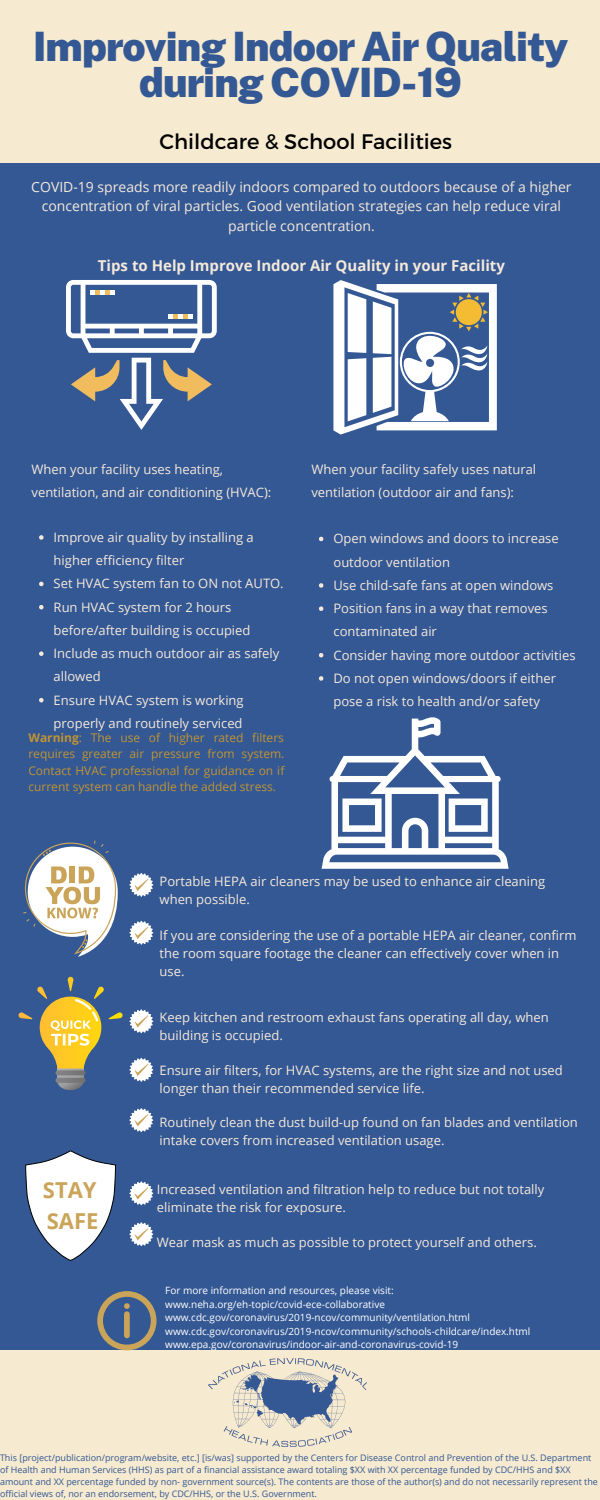
<style>
.page{position:relative;width:600px;height:1500px;background:#345894}
.page>*{position:absolute;margin:0;border:0;box-sizing:border-box;transform-origin:0 0}
.t1{font:900 40.5px/36.8px "Public Sans";letter-spacing:-.02em;color:#345894;text-align:center}
.t2{font:700 22px "Open Sans";color:#caa459}
.t3{font:21px "Montserrat";color:#000}
.t4{font:700 15px "Open Sans";color:#f5e9db}
.t5{font:14px/19.5px "Open Sans";color:#f5e9db;text-align:center}
.t6{font:13px/23.2px "Open Sans";color:#f5e9db}
.t7{font:12px/16.5px "Open Sans";color:#bf9433;text-align:justify}
.t8{font:10px "Open Sans";color:#fff}
.t9{font:9px/12px "Open Sans";color:#345894}
.s1{font-weight:700}
</style>
<div class="page">
<div style="left:0;top:0;width:600px;height:163px;background:#f6ead0"></div>
<svg style="left:129px;top:873px;width:24px;height:24px"></svg>
<svg style="left:129px;top:1058px;width:24px;height:24px"></svg>
<svg style="left:129px;top:1009px;width:24px;height:24px"></svg>
<svg style="left:129px;top:921px;width:24px;height:24px"></svg>
<svg style="left:129px;top:1108px;width:24px;height:24px"></svg>
<div style="left:0;top:1351px;width:600px;height:149px;background:#f6ead0"></div>
<img style="left:208px;top:1358px;width:159px;height:89px">
<svg style="left:23px;top:841px;width:95px;height:116px"></svg>
<svg style="left:18px;top:977px;width:105px;height:113px"></svg>
<svg style="left:66px;top:280px;width:151px;height:150px"></svg>
<svg style="left:333px;top:280px;width:164px;height:155px"></svg>
<svg style="left:26px;top:1151px;width:90px;height:109px"></svg>
<svg style="left:129px;top:1181px;width:24px;height:24px"></svg>
<svg style="left:129px;top:1222px;width:24px;height:24px"></svg>
<svg style="left:322px;top:717px;width:187px;height:152px"></svg>
<svg style="left:97px;top:1291px;width:60px;height:59px"></svg>
<svg style="left:39px;top:535px;width:5px;height:5px"></svg>
<svg style="left:39px;top:582px;width:5px;height:4px"></svg>
<svg style="left:39px;top:605px;width:5px;height:4px"></svg>
<svg style="left:39px;top:651px;width:5px;height:5px"></svg>
<svg style="left:39px;top:698px;width:5px;height:4px"></svg>
<svg style="left:319px;top:537px;width:4px;height:4px"></svg>
<svg style="left:319px;top:583px;width:4px;height:5px"></svg>
<svg style="left:319px;top:606px;width:4px;height:5px"></svg>
<svg style="left:319px;top:653px;width:4px;height:4px"></svg>
<svg style="left:319px;top:676px;width:4px;height:5px"></svg>
<p class="t1" style="left:33px;top:27px;width:537px">Improving Indoor Air Quality during COVID-19</p>
<p class="t3" style="left:160px;top:128px;width:294px">Childcare &amp; School Facilities</p>
<p class="t5" style="left:31px;top:177px;width:542px">COVID-19 spreads more readily indoors compared to outdoors because of a higher concentration of viral particles. Good ventilation strategies can help reduce viral particle concentration.</p>
<p class="t4" style="left:98px;top:255px;width:409px">Tips to Help Improve Indoor Air Quality in your Facility</p>
<p class="t6" style="left:32px;top:457px;width:241px">When your facility uses heating, ventilation, and air conditioning (HVAC):</p>
<p class="t6" style="left:54px;top:525px;width:202px">Improve air quality by installing a higher efficiency filter</p>
<p class="t6" style="left:54px;top:572px;width:232px">Set HVAC system fan to ON not AUTO.</p>
<p class="t6" style="left:54px;top:595px;width:198px">Run HVAC system for 2 hours before/after building is occupied</p>
<p class="t6" style="left:54px;top:642px;width:227px">Include as much outdoor air as safely allowed</p>
<p class="t6" style="left:54px;top:688px;width:192px">Ensure HVAC system is working properly and routinely serviced</p>
<p class="t7" style="left:28px;top:729px;width:258px"><span class="s1">Warning</span>: The use of higher rated filters requires greater air pressure from system.<br>Contact HVAC professional for guidance on if current system can handle the added stress.</p>
<p class="t6" style="left:311px;top:457px;width:226px">When your facility safely uses natural ventilation (outdoor air and fans):</p>
<p class="t6" style="left:333px;top:527px;width:227px">Open windows and doors to increase outdoor ventilation</p>
<p class="t6" style="left:333px;top:573px;width:222px">Use child-safe fans at open windows</p>
<p class="t6" style="left:333px;top:597px;width:216px">Position fans in a way that removes contaminated air</p>
<p class="t6" style="left:333px;top:643px;width:244px">Consider having more outdoor activities</p>
<p class="t6" style="left:333px;top:666px;width:224px">Do not open windows/doors if either pose a risk to health and/or safety</p>
<p class="t6" style="left:160px;top:872px;width:387px;line-height:18px">Portable HEPA air cleaners may be used to enhance air cleaning when possible.</p>
<p class="t6" style="left:160px;top:926px;width:418px;line-height:18px">If you are considering the use of a portable HEPA air cleaner, confirm the room square footage the cleaner can effectively cover when in use.</p>
<p class="t2" style="left:43px;top:1175px;width:55px">STAY</p>
<p class="t2" style="left:47px;top:1206px;width:53px">SAFE</p>
<p class="t6" style="left:160px;top:1008px;width:391px;line-height:18px">Keep kitchen and restroom exhaust fans operating all day, when building is occupied.</p>
<p class="t6" style="left:160px;top:1061px;width:405px;line-height:18px">Ensure air filters, for HVAC systems, are the right size and not used longer than their recommended service life.</p>
<p class="t6" style="left:160px;top:1113px;width:420px;line-height:18px">Routinely clean the dust build-up found on fan blades and ventilation intake covers from increased ventilation usage.</p>
<p class="t6" style="left:157px;top:1180px;width:389px;line-height:18px">Increased ventilation and filtration help to reduce but not totally eliminate the risk for exposure.</p>
<p class="t6" style="left:157px;top:1230px;width:381px">Wear mask as much as possible to protect yourself and others.</p>
<p class="t8" style="left:165px;top:1283px;width:230px">For more information and resources, please visit:</p>
<p class="t8" style="left:165px;top:1297px;width:221px">www.neha.org/eh-topic/covid-ece-collaborative</p>
<p class="t8" style="left:165px;top:1310px;width:306px">www.cdc.gov/coronavirus/2019-ncov/community/ventilation.html</p>
<p class="t8" style="left:165px;top:1324px;width:367px">www.cdc.gov/coronavirus/2019-ncov/community/schools-childcare/index.html</p>
<p class="t8" style="left:165px;top:1337px;width:294px">www.epa.gov/coronavirus/indoor-air-and-coronavirus-covid-19</p>
<p class="t9" style="left:0;top:1451px;width:600px">This [project/publication/program/website, etc.] [is/was] supported by the Centers for Disease Control and Prevention of the U.S. Department of Health and Human Services (HHS) as part of a financial assistance award totaling $XX with XX percentage funded by CDC/HHS and $XX amount and XX percentage funded by non- government source(s). The contents are those of the author(s) and do not necessarily represent the official views of, nor an endorsement, by CDC/HHS, or the U.S. Government.</p>
</div>
